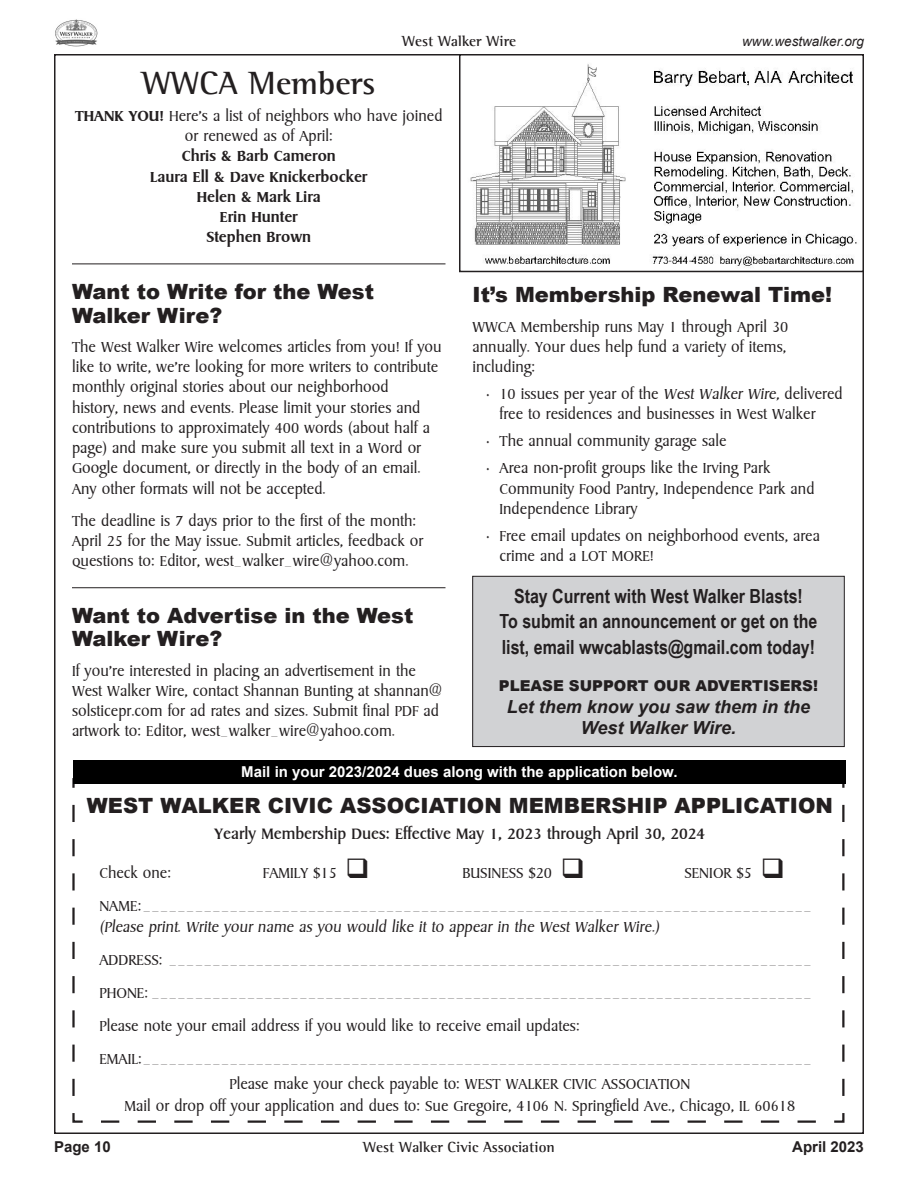
<style>
.page{position:relative;width:918px;height:1188px;background:#fff}
.page>*{position:absolute;margin:0;border:0;box-sizing:border-box;transform-origin:0 0}
.Wire_Body_Text{font:700 33px "Agfa Rotis Semi Serif";color:#231f20}
.Wire_head{font:900 21px/23.2px "Arial";color:#231f20}
.Wire_Body_Text-2{font:700 19.5px/25.5px "Arial Narrow";color:#231f20;text-align:center}
.t1{font:18px "Sydney";color:#231f20}
.Wire_Body_Text-3{font:italic 700 18px/21.6px "Arial";color:#231f20;text-align:center}
.Wire_Body_Text-4{font:300 17.25px/20.2px "Sydney";color:#231f20}
.Wire_Body_Text-5{font:500 17.25px "Sydney";color:#231f20}
.Wire_Body_Text-6{font:700 15px "Arial";color:#fff}
.t2{font:700 15px "Agfa Rotis Semi Serif";color:#231f20}
.Wire_Body_Text-7{font:900 15px "Arial";color:#231f20}
.t3{font:700 15px "Arial";color:#231f20}
.t4{font:italic 13.5px "Arial";color:#231f20}
.s1{font-weight:500}
</style>
<div class="page">
<img style="left:55px;top:19px;width:43px;height:27px">
<svg style="left:72px;top:778px;width:774px;height:345px"></svg>
<div style="left:73px;top:760px;width:773px;height:23px;background:#000"></div>
<div style="left:473px;top:576px;width:371px;height:171px;background:#d1d2d4"></div>
<div style="left:472px;top:576px;width:372px;height:171px;border:1px solid #231f20"></div>
<hr style="left:72px;top:264px;width:374px;height:1px;background:#231f20">
<hr style="left:72px;top:587px;width:374px;height:1px;background:#231f20">
<img style="left:470px;top:64px;width:387px;height:203px">
<div style="left:459px;top:54px;width:405px;height:218px;border:2px solid #231f20"></div>
<svg style="left:370px;top:878px;width:27px;height:1px"></svg>
<p class="t2" style="left:402px;top:32px;width:115px">West Walker Wire</p>
<p class="t4" style="left:742px;top:32px;width:123px">www.westwalker.org</p>
<p class="Wire_Body_Text" style="left:142px;top:63px;width:235px">WWCA Members</p>
<p class="Wire_Body_Text-4" style="left:75px;top:106px;width:369px;text-align:center"><span class="s1">THANK YOU!</span> Here’s a list of neighbors who have joined or renewed as of April:</p>
<p class="Wire_Body_Text-5" style="left:182px;top:147px;width:156px">Chris &amp; Barb Cameron</p>
<p class="Wire_Body_Text-5" style="left:150px;top:167px;width:219px">Laura Ell &amp; Dave Knickerbocker</p>
<p class="Wire_Body_Text-5" style="left:197px;top:188px;width:126px">Helen &amp; Mark Lira</p>
<p class="Wire_Body_Text-5" style="left:220px;top:208px;width:80px">Erin Hunter</p>
<p class="Wire_Body_Text-5" style="left:206px;top:228px;width:106px">Stephen Brown</p>
<p class="Wire_head" style="left:72px;top:280px;width:304px">Want to Write for the West<br>Walker Wire?</p>
<p class="Wire_Body_Text-4" style="left:72px;top:337px;width:371px">The West Walker Wire welcomes articles from you! If you like to write, we’re looking for more writers to contribute monthly original stories about our neighborhood<br>history, news and events. Please limit your stories and contributions to approximately 400 words (about half a page) and make sure you submit all text in a Word or Google document, or directly in the body of an email.<br>Any other formats will not be accepted.</p>
<p class="Wire_Body_Text-4" style="left:72px;top:511px;width:353px">The deadline is 7 days prior to the first of the month:<br>April 25 for the May issue. Submit articles, feedback or questions to: Editor, west_walker_wire@yahoo.com.</p>
<p class="Wire_head" style="left:72px;top:603px;width:343px">Want to Advertise in the West<br>Walker Wire?</p>
<p class="Wire_Body_Text-4" style="left:72px;top:661px;width:373px">If you’re interested in placing an advertisement in the West Walker Wire, contact Shannan Bunting at shannan@ solsticepr.com for ad rates and sizes. Submit final PDF ad artwork to: Editor, west_walker_wire@yahoo.com.</p>
<p class="Wire_head" style="left:472px;top:283px;width:361px">It’s Membership Renewal Time!</p>
<p class="Wire_Body_Text-4" style="left:472px;top:317px;width:317px">WWCA Membership runs May 1 through April 30 annually. Your dues help fund a variety of items, including:</p>
<p class="Wire_Body_Text-4" style="left:500px;top:384px;width:345px;text-indent:-14px">• 10 issues per year of the West Walker Wire, delivered free to residences and businesses in West Walker</p>
<p class="Wire_Body_Text-4" style="left:486px;top:432px;width:242px">• The annual community garage sale</p>
<p class="Wire_Body_Text-4" style="left:500px;top:459px;width:317px;text-indent:-14px">• Area non-profit groups like the Irving Park<br>Community Food Pantry, Independence Park and<br>Independence Library</p>
<p class="Wire_Body_Text-4" style="left:500px;top:526px;width:322px;text-indent:-14px">• Free email updates on neighborhood events, area crime and a LOT MORE!</p>
<p class="Wire_Body_Text-2" style="left:500px;top:582px;width:319px">Stay Current with West Walker Blasts!<br>To submit an announcement or get on the list, email wwcablasts@gmail.com today!</p>
<p class="Wire_Body_Text-7" style="left:499px;top:675px;width:321px">PLEASE SUPPORT OUR ADVERTISERS!</p>
<p class="Wire_Body_Text-3" style="left:507px;top:696px;width:305px">Let them know you saw them in the<br>West Walker Wire.</p>
<p class="Wire_Body_Text-6" style="left:241px;top:762px;width:438px">Mail in your 2023/2024 dues along with the application below.</p>
<p class="Wire_head" style="left:87px;top:793px;width:748px">WEST WALKER CIVIC ASSOCIATION MEMBERSHIP APPLICATION</p>
<p class="t1" style="left:215px;top:824px;width:492px">Yearly Membership Dues: Effective May 1, 2023 through April 30, 2024</p>
<p class="Wire_Body_Text-4" style="left:99px;top:864px;width:73px">Check one:</p>
<p class="Wire_Body_Text-4" style="left:263px;top:864px;width:108px">FAMILY $15 ❑</p>
<p class="Wire_Body_Text-4" style="left:462px;top:864px;width:124px">BUSINESS $20 ❑</p>
<p class="Wire_Body_Text-4" style="left:684px;top:864px;width:102px">SENIOR $5 ❑</p>
<p class="Wire_Body_Text-4" style="left:99px;top:897px;width:714px">NAME:_____________________________________________________________________________</p>
<p class="Wire_Body_Text-4" style="left:99px;top:917px;width:564px">(Please print. Write your name as you would like it to appear in the West Walker Wire.)</p>
<p class="Wire_Body_Text-4" style="left:99px;top:950px;width:714px">ADDRESS: __________________________________________________________________________</p>
<p class="Wire_Body_Text-4" style="left:99px;top:983px;width:714px">PHONE: ____________________________________________________________________________</p>
<p class="Wire_Body_Text-4" style="left:99px;top:1016px;width:482px">Please note your email address if you would like to receive email updates:</p>
<p class="Wire_Body_Text-4" style="left:99px;top:1049px;width:714px">EMAIL:_____________________________________________________________________________</p>
<p class="Wire_Body_Text-4" style="left:229px;top:1074px;width:463px">Please make your check payable to: WEST WALKER CIVIC ASSOCIATION</p>
<p class="Wire_Body_Text-4" style="left:125px;top:1096px;width:672px">Mail or drop off your application and dues to: Sue Gregoire, 4106 N. Springfield Ave., Chicago, IL 60618</p>
<p class="t3" style="left:54px;top:1137px;width:58px">Page 10</p>
<p class="t2" style="left:363px;top:1138px;width:193px">West Walker Civic Association</p>
<p class="t3" style="left:792px;top:1137px;width:73px">April 2023</p>
</div>
